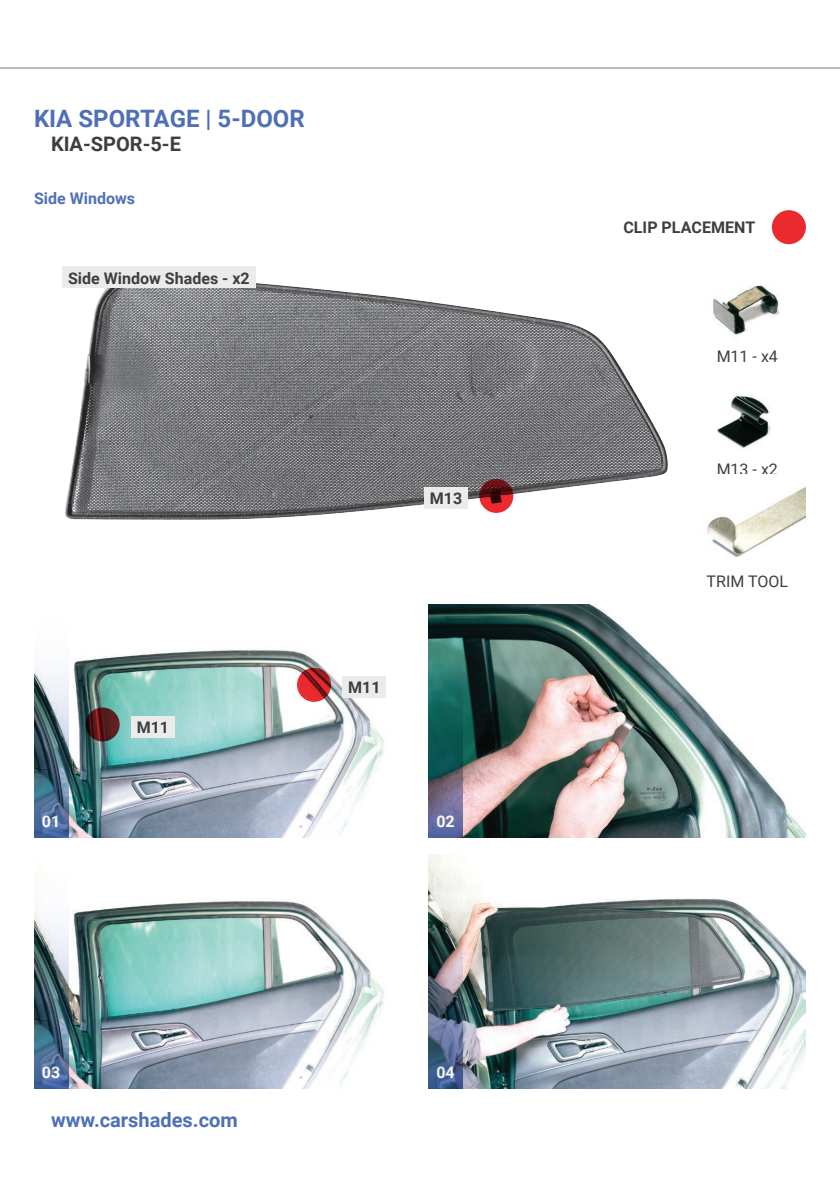
<style>
.page{position:relative;width:840px;height:1191px;background:#fff}
.page>*{position:absolute;margin:0;border:0;box-sizing:border-box;transform-origin:0 0}
.Vehicle_Name{font:700 24px "Roboto";color:#4f6fb6}
.t1{font:700 20px "Roboto";color:#4f6fb6}
.Vehicle_PN{font:700 20px "Roboto";color:#3e3e3e}
.Shade_Labels{font:700 16px "Roboto";color:#3e3e3e}
.Component_Labels{font:16px "Roboto";color:#3e3e3e}
.Clip_Placement{font:700 16px "Roboto";color:#3e3e3e}
.Required_Components{font:700 16px "Roboto";color:#4f6fb6}
.t2{font:700 16px "Roboto";color:#fff}
</style>
<div class="page">
<hr style="left:0;top:67px;width:839px;height:2px;background:#b9b9ba">
<img style="left:62px;top:266px;width:606px;height:254px">
<img style="left:68px;top:650px;width:318px;height:188px">
<img style="left:68px;top:901px;width:316px;height:188px">
<img style="left:462px;top:604px;width:343px;height:234px">
<img style="left:462px;top:883px;width:343px;height:206px">
<img style="left:707px;top:285px;width:98px;height:272px">
<div style="left:62px;top:267px;width:193px;height:21px;background:#ebebea"></div>
<div style="left:771px;top:210px;width:34px;height:34px;background:#ea2a2f;border-radius:50%"></div>
<svg style="left:297px;top:668px;width:34px;height:34px"></svg>
<svg style="left:86px;top:707px;width:34px;height:34px"></svg>
<svg style="left:479px;top:479px;width:34px;height:34px"></svg>
<div style="left:424px;top:487px;width:43px;height:21px;background:#ebebea"></div>
<div style="left:342px;top:676px;width:44px;height:21px;background:#ebebea"></div>
<div style="left:131px;top:716px;width:44px;height:21px;background:#ebebea"></div>
<img style="left:34px;top:670px;width:34px;height:168px">
<img style="left:34px;top:910px;width:34px;height:179px">
<svg style="left:428px;top:604px;width:34px;height:234px;background:#2f6066"></svg>
<img style="left:428px;top:855px;width:34px;height:234px">
<p class="Vehicle_Name" style="left:34px;top:102px;width:272px">KIA SPORTAGE | 5-DOOR</p>
<p class="Vehicle_PN" style="left:51px;top:130px;width:131px">KIA-SPOR-5-E</p>
<p class="Required_Components" style="left:34px;top:188px;width:102px">Side Windows</p>
<p class="Shade_Labels" style="left:68px;top:267px;width:183px">Side Window Shades - x2</p>
<p class="t2" style="left:42px;top:809px;width:20px">01</p>
<p class="Shade_Labels" style="left:137px;top:716px;width:34px">M11</p>
<p class="Shade_Labels" style="left:429px;top:487px;width:34px">M13</p>
<p class="Shade_Labels" style="left:348px;top:676px;width:34px">M11</p>
<p class="t2" style="left:436px;top:809px;width:20px">02</p>
<p class="t2" style="left:42px;top:1060px;width:20px">03</p>
<p class="t1" style="left:51px;top:1105px;width:188px">www.carshades.com</p>
<p class="t2" style="left:436px;top:1060px;width:20px">04</p>
<p class="Clip_Placement" style="left:623px;top:216px;width:133px">CLIP PLACEMENT</p>
<p class="Component_Labels" style="left:716px;top:345px;width:63px">M11 - x4</p>
<p class="Component_Labels" style="left:716px;top:458px;width:63px">M13 - x2</p>
<p class="Component_Labels" style="left:706px;top:570px;width:83px">TRIM TOOL</p>
</div>
